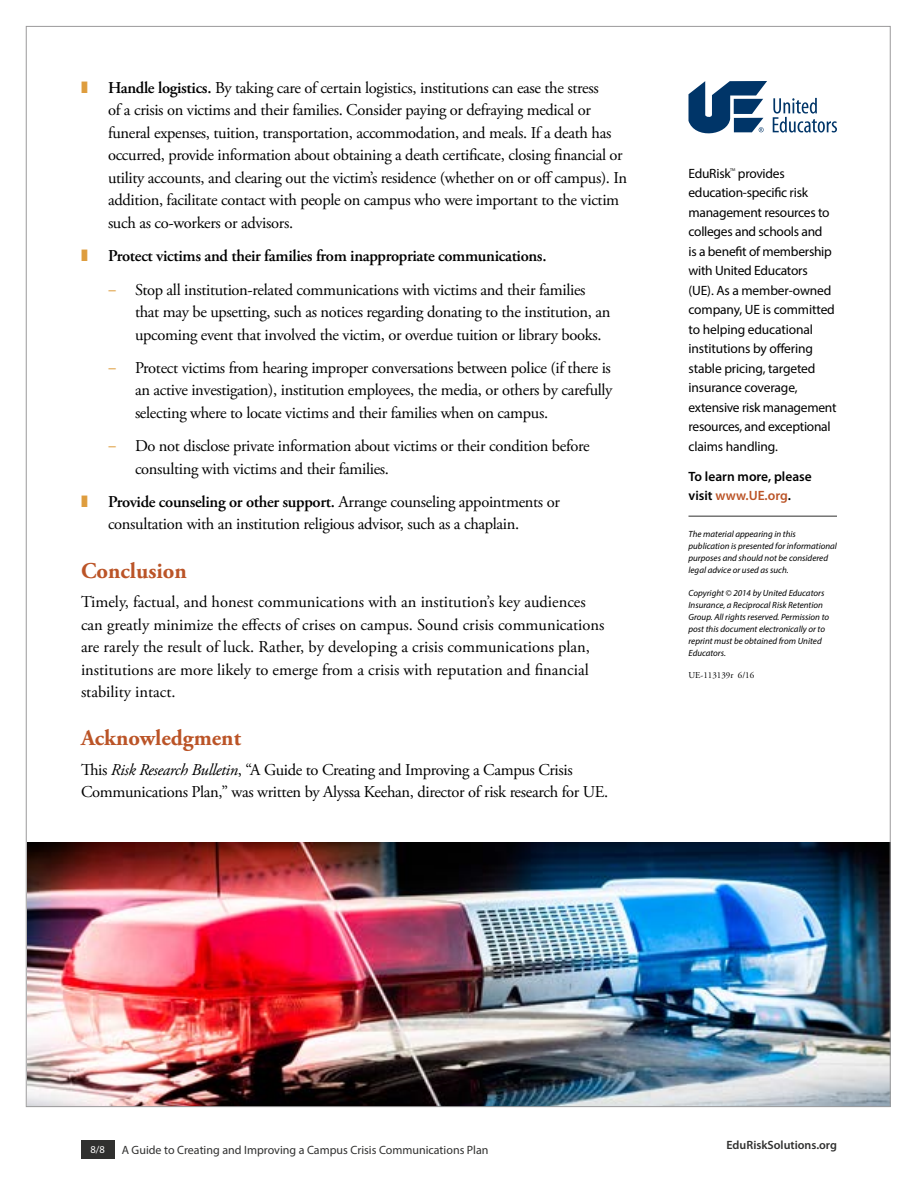
<style>
.page{position:relative;width:918px;height:1188px;background:#fff}
.page>*{position:absolute;margin:0;border:0;box-sizing:border-box;transform-origin:0 0}
.EduRisk_Document_Hea{font:700 22.5px "Adobe Garamond Pro";color:#bb5427}
.EduRisk_Text{font:16.5px/22.5px "Adobe Garamond Pro";letter-spacing:-.02em;color:#000}
.EduRisk_Text-2{font:16.5px/22.5px "Adobe Garamond Pro";color:#000}
.t1{font:600 16.5px "Adobe Garamond Pro";letter-spacing:-.02em;color:#000}
.EduRisk_Text-3{font:13.5px/19.5px "Myriad Pro";letter-spacing:-.02em;color:#000}
.body_serif{font:600 13.5px/19.5px "Myriad Pro";color:#000}
.t2{font:12px "Myriad Pro";color:#30302f}
.t3{font:600 12px "Myriad Pro";color:#30302f}
.t4{font:10.5px "Myriad Pro";color:#fff}
.EduRisk_Text-4{font:italic 9px/12px "Myriad Pro";color:#000}
.body_serif-2{font:italic 9px/12px "Myriad Pro";color:#000}
.EduRisk_Text-5{font:9px "Adobe Garamond Pro";color:#000}
.EduRisk_Text-6{font:4.05px "Myriad Pro";color:#000}
.s1{color:#de9d3e}
.s2{font-weight:600}
.s3{font-family:"Myriad Pro";color:#de9d3e}
.s4{font-style:italic}
.s5{color:#bb5427}
</style>
<div class="page">
<img style="left:28px;top:842px;width:861px;height:263px">
<div style="left:81px;top:1140px;width:33px;height:19px;background:#30302f"></div>
<svg style="left:688px;top:81px;width:79px;height:52px"></svg>
<svg style="left:773px;top:98px;width:64px;height:35px"></svg>
<hr style="left:688px;top:516px;width:149px;height:1px;background:#30302f">
<p class="EduRisk_Text" style="left:108px;top:77px;width:521px;text-indent:-27px"><span class="s1">❚</span> <span class="s2">Handle logistics.</span> By taking care of certain logistics, institutions can ease the stress<br>of a crisis on victims and their families. Consider paying or defraying medical or funeral expenses, tuition, transportation, accommodation, and meals. If a death has occurred, provide information about obtaining a death certificate, closing financial or utility accounts, and clearing out the victim’s residence (whether on or off campus). In addition, facilitate contact with people on campus who were important to the victim such as co-workers or advisors.</p>
<p class="t1" style="left:81px;top:247px;width:467px"><span class="s1">❚</span> Protect victims and their families from inappropriate communications.</p>
<p class="EduRisk_Text" style="left:135px;top:279px;width:477px;text-indent:-27px"><span class="s3">–</span> Stop all institution-related communications with victims and their families that may be upsetting, such as notices regarding donating to the institution, an upcoming event that involved the victim, or overdue tuition or library books.</p>
<p class="EduRisk_Text" style="left:135px;top:357px;width:479px;text-align:justify;text-indent:-27px"><span class="s3">–</span> Protect victims from hearing improper conversations between police (if there is an active investigation), institution employees, the media, or others by carefully selecting where to locate victims and their families when on campus.</p>
<p class="EduRisk_Text" style="left:135px;top:435px;width:456px;text-indent:-27px"><span class="s3">–</span> Do not disclose private information about victims or their condition before consulting with victims and their families.</p>
<p class="EduRisk_Text" style="left:108px;top:491px;width:453px;text-indent:-27px"><span class="s1">❚</span> <span class="s2">Provide counseling or other support.</span> Arrange counseling appointments or consultation with an institution religious advisor, such as a chaplain.</p>
<h2 class="EduRisk_Document_Hea" style="left:81px;top:558px;width:107px">Conclusion</h2>
<p class="EduRisk_Text-2" style="left:81px;top:591px;width:525px">Timely, factual, and honest communications with an institution’s key audiences can greatly minimize the effects of crises on campus. Sound crisis communications are rarely the result of luck. Rather, by developing a crisis communications plan, institutions are more likely to emerge from a crisis with reputation and financial stability intact.</p>
<h2 class="EduRisk_Document_Hea" style="left:81px;top:725px;width:161px">Acknowledgment</h2>
<p class="EduRisk_Text" style="left:81px;top:759px;width:529px">This <span class="s4">Risk Research Bulletin</span>, “A Guide to Creating and Improving a Campus Crisis<br>Communications Plan,” was written by Alyssa Keehan, director of risk research for UE.</p>
<p class="EduRisk_Text-3" style="left:688px;top:163px;width:149px;text-indent:49px">provides education-specific risk management resources to colleges and schools and<br>is a benefit of membership with United Educators<br>(UE). As a member-owned company, UE is committed to helping educational institutions by offering stable pricing, targeted insurance coverage, extensive risk management resources, and exceptional claims handling.</p>
<p class="body_serif" style="left:688px;top:467px;width:125px">To learn more, please visit <span class="s5">www.UE.org</span>.</p>
<p class="body_serif-2" style="left:688px;top:528px;width:150px">The material appearing in this publication is presented for informational purposes and should not be considered legal advice or used as such.</p>
<p class="EduRisk_Text-4" style="left:688px;top:586px;width:142px">Copyright © 2014 by United Educators Insurance, a Reciprocal Risk Retention Group. All rights reserved. Permission to post this document electronically or to reprint must be obtained from United Educators.</p>
<p class="EduRisk_Text-5" style="left:688px;top:670px;width:67px">UE-113139r 6/16</p>
<p class="EduRisk_Text-3" style="left:688px;top:163px;width:44px">EduRisk</p>
<p class="EduRisk_Text-6" style="left:730px;top:167px;width:7px">TM</p>
<p class="t4" style="left:90px;top:1143px;width:16px">8/8</p>
<p class="t2" style="left:122px;top:1143px;width:368px">A Guide to Creating and Improving a Campus Crisis Communications Plan</p>
<p class="t3" style="left:727px;top:1138px;width:112px">EduRiskSolutions.org</p>
</div>
